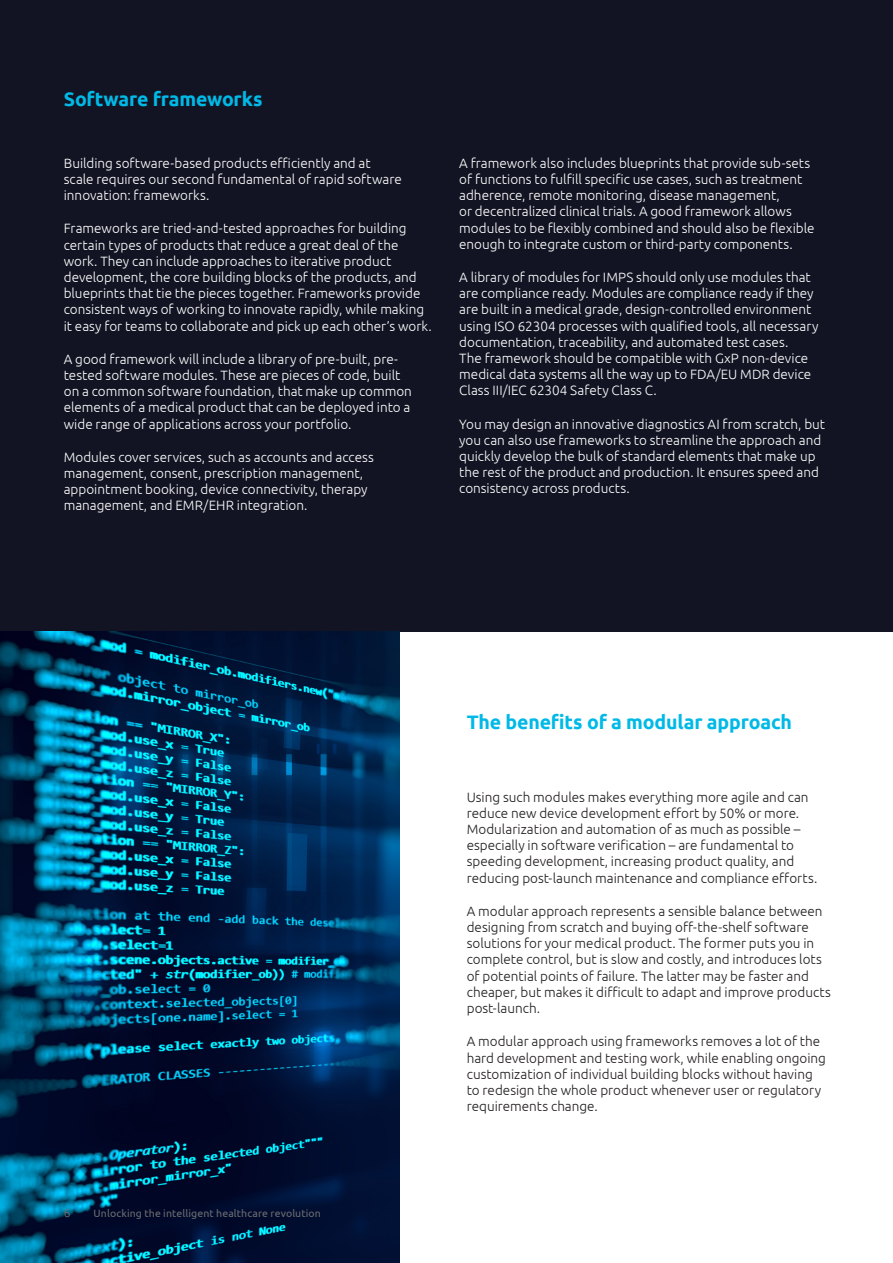
<style>
.page{position:relative;width:893px;height:1263px;background:#fff}
.page>*{position:absolute;margin:0;border:0;box-sizing:border-box;transform-origin:0 0}
.text{font:700 19.5px "Ubuntu";letter-spacing:-.01em;color:#00b9e7}
.text-2{font:300 13.5px/16.2px "Ubuntu";color:#fff}
.text-3{font:300 13.5px/16.2px "Ubuntu";color:#231f20}
.t1{font:300 12px "Ubuntu";color:#76787b}
.t2{font:10.5px "Ubuntu";letter-spacing:.01em;color:#6c6d70}
</style>
<div class="page">
<div style="left:0;top:0;width:893px;height:631px;background:#121423"></div>
<img style="left:0;top:631px;width:400px;height:632px">
<p class="text" style="left:64px;top:87px;width:200px">Software frameworks</p>
<p class="text-2" style="left:64px;top:155px;width:339px">Building software-based products efficiently and at scale requires our second fundamental of rapid software innovation: frameworks.</p>
<p class="text-2" style="left:64px;top:220px;width:369px">Frameworks are tried-and-tested approaches for building certain types of products that reduce a great deal of the work. They can include approaches to iterative product development, the core building blocks of the products, and blueprints that tie the pieces together. Frameworks provide consistent ways of working to innovate rapidly, while making it easy for teams to collaborate and pick up each other’s work.</p>
<p class="text-2" style="left:64px;top:351px;width:350px">A good framework will include a library of pre-built, pre&shy;tested software modules. These are pieces of code, built on a common software foundation, that make up common elements of a medical product that can be deployed into a wide range of applications across your portfolio.</p>
<p class="text-2" style="left:64px;top:449px;width:312px">Modules cover services, such as accounts and access management, consent, prescription management, appointment booking, device connectivity, therapy management, and EMR/EHR integration.</p>
<p class="text-2" style="left:459px;top:155px;width:357px">A framework also includes blueprints that provide sub-sets of functions to fulfill specific use cases, such as treatment adherence, remote monitoring, disease management,<br>or decentralized clinical trials. A good framework allows modules to be flexibly combined and should also be flexible enough to integrate custom or third-party components.</p>
<p class="text-2" style="left:459px;top:269px;width:361px">A library of modules for IMPS should only use modules that are compliance ready. Modules are compliance ready if they are built in a medical grade, design-controlled environment using ISO 62304 processes with qualified tools, all necessary documentation, traceability, and automated test cases.<br>The framework should be compatible with GxP non-device medical data systems all the way up to FDA/EU MDR device Class III/IEC 62304 Safety Class C.</p>
<p class="text-2" style="left:459px;top:415px;width:367px">You may design an innovative diagnostics AI from scratch, but you can also use frameworks to streamline the approach and quickly develop the bulk of standard elements that make up the rest of the product and production. It ensures speed and consistency across products.</p>
<p class="t1" style="left:64px;top:1205px;width:8px">6</p>
<p class="t2" style="left:94px;top:1207px;width:229px">Unlocking the intelligent healthcare revolution</p>
<p class="text" style="left:467px;top:710px;width:327px">The benefits of a modular approach</p>
<p class="text-3" style="left:467px;top:788px;width:352px">Using such modules makes everything more agile and can reduce new device development effort by 50% or more.<br>Modularization and automation of as much as possible – especially in software verification – are fundamental to speeding development, increasing product quality, and reducing post-launch maintenance and compliance efforts.</p>
<p class="text-3" style="left:467px;top:903px;width:365px">A modular approach represents a sensible balance between designing from scratch and buying off-the-shelf software solutions for your medical product. The former puts you in complete control, but is slow and costly, and introduces lots of potential points of failure. The latter may be faster and cheaper, but makes it difficult to adapt and improve products post-launch.</p>
<p class="text-3" style="left:467px;top:1033px;width:361px">A modular approach using frameworks removes a lot of the hard development and testing work, while enabling ongoing customization of individual building blocks without having to redesign the whole product whenever user or regulatory requirements change.</p>
</div>
